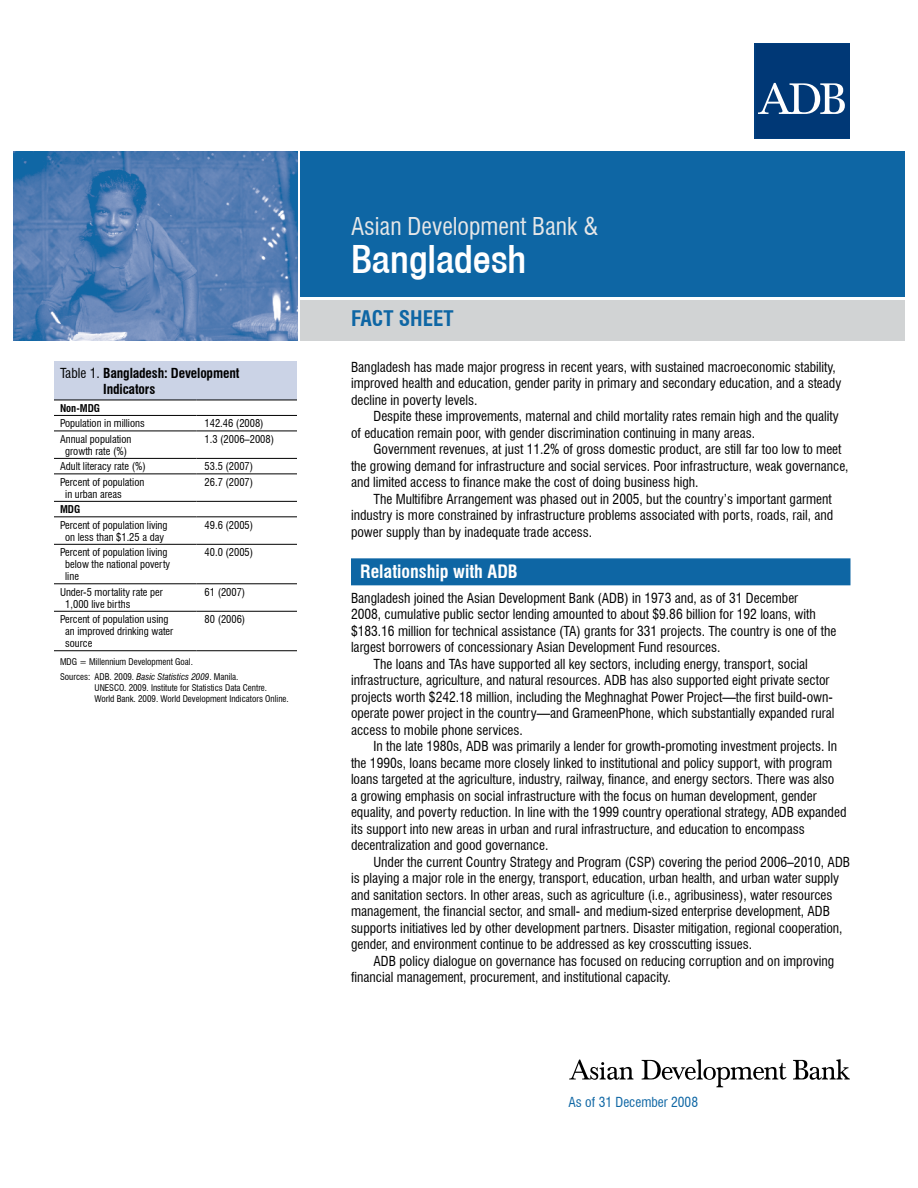
<style>
.page{position:relative;width:918px;height:1188px;background:#fff}
.page>*{position:absolute;margin:0;border:0;box-sizing:border-box;transform-origin:0 0}
.t1{font:500 condensed 39px "Helvetica 67";color:#fff}
.t2{font:condensed 24px "Swiss 721 BT";color:#e6e7e8}
.t3{font:700 condensed 21px "Swiss 721 BT";color:#0e66a4}
.t4{font:700 condensed 18px "Swiss 721 BT";color:#fff}
.t5{font:condensed 13.5px/16.5px "Swiss 721 BT";color:#000}
.t6{font:700 condensed 13.5px/16.2px "Swiss 721 BT";letter-spacing:-.01em;color:#000}
.t7{font:condensed 13.5px "Swiss 721 BT";color:#0e66a4}
.t8{font:condensed 10.5px/12px "Swiss 721 BT";color:#000}
.t9{font:700 condensed 10.5px "Swiss 721 BT";color:#000}
.t10{font:condensed 9px/15.3px "Swiss 721 BT";color:#000}
.s1{font-weight:400}
.s2{font-style:italic}
</style>
<div class="page">
<svg style="left:569px;top:1059px;width:281px;height:28px"></svg>
<div style="left:754px;top:43px;width:96px;height:96px;background:#003d7d"></div>
<div style="left:756px;top:44px;width:93px;height:93px;background:#003876"></div>
<svg style="left:758px;top:83px;width:87px;height:31px"></svg>
<div style="left:300px;top:300px;width:604px;height:40px;background:#d1d3d4"></div>
<div style="left:300px;top:152px;width:604px;height:145px;background:#0e66a4"></div>
<img style="left:14px;top:152px;width:283px;height:188px">
<div style="left:351px;top:558px;width:499px;height:27px;background:#0e66a4"></div>
<div style="left:54px;top:362px;width:243px;height:38px;background:#cbd3e6"></div>
<hr style="left:54px;top:400px;width:142px;height:1px;background:#000">
<hr style="left:196px;top:400px;width:101px;height:1px;background:#000">
<hr style="left:54px;top:415px;width:142px;height:1px;background:#000">
<hr style="left:196px;top:415px;width:101px;height:1px;background:#000">
<hr style="left:54px;top:501px;width:142px;height:1px;background:#000">
<hr style="left:196px;top:501px;width:101px;height:1px;background:#000">
<hr style="left:54px;top:516px;width:142px;height:1px;background:#000">
<hr style="left:196px;top:516px;width:101px;height:1px;background:#000">
<hr style="left:54px;top:650px;width:142px;height:1px;background:#000">
<hr style="left:196px;top:650px;width:101px;height:1px;background:#000">
<hr style="left:54px;top:431px;width:142px;height:1px;background:#000">
<hr style="left:196px;top:431px;width:101px;height:1px;background:#000">
<hr style="left:54px;top:458px;width:142px;height:1px;background:#000">
<hr style="left:196px;top:458px;width:101px;height:1px;background:#000">
<hr style="left:54px;top:474px;width:142px;height:1px;background:#000">
<hr style="left:196px;top:474px;width:101px;height:1px;background:#000">
<hr style="left:54px;top:544px;width:142px;height:1px;background:#000">
<hr style="left:196px;top:544px;width:101px;height:1px;background:#000">
<hr style="left:54px;top:584px;width:142px;height:1px;background:#000">
<hr style="left:196px;top:584px;width:101px;height:1px;background:#000">
<hr style="left:54px;top:611px;width:142px;height:1px;background:#000">
<hr style="left:196px;top:611px;width:101px;height:1px;background:#000">
<p class="t6" style="left:103px;top:365px;width:138px;text-indent:-43px"><span class="s1">Table 1.</span> Bangladesh: Development<br>Indicators</p>
<p class="t9" style="left:60px;top:402px;width:42px">Non-MDG</p>
<p class="t8" style="left:60px;top:417px;width:86px">Population in millions</p>
<p class="t8" style="left:205px;top:417px;width:60px">142.46 (2008)</p>
<p class="t8" style="left:60px;top:433px;width:73px;text-align:center">Annual population growth rate (%)</p>
<p class="t8" style="left:205px;top:433px;width:71px">1.3 (2006–2008)</p>
<p class="t8" style="left:60px;top:460px;width:87px">Adult literacy rate (%)</p>
<p class="t8" style="left:205px;top:460px;width:50px">53.5 (2007)</p>
<p class="t8" style="left:65px;top:476px;width:81px;text-indent:-5px">Percent of population in urban areas</p>
<p class="t8" style="left:205px;top:476px;width:50px">26.7 (2007)</p>
<p class="t9" style="left:60px;top:503px;width:22px">MDG</p>
<p class="t8" style="left:60px;top:519px;width:109px;text-align:center">Percent of population living on less than $1.25 a day</p>
<p class="t8" style="left:205px;top:519px;width:50px">49.6 (2005)</p>
<p class="t8" style="left:65px;top:546px;width:107px;text-indent:-5px">Percent of population living below the national poverty line</p>
<p class="t8" style="left:205px;top:546px;width:50px">40.0 (2005)</p>
<p class="t8" style="left:65px;top:586px;width:99px;text-indent:-5px">Under-5 mortality rate per<br>1,000 live births</p>
<p class="t8" style="left:205px;top:586px;width:42px">61 (2007)</p>
<p class="t8" style="left:65px;top:613px;width:110px;text-indent:-5px">Percent of population using an improved drinking water source</p>
<p class="t8" style="left:205px;top:613px;width:42px">80 (2006)</p>
<p class="t10" style="left:60px;top:654px;width:180px">MDG = Millennium Development Goal.<br>Sources: ADB. 2009. <span class="s2">Basic Statistics 2009</span>. Manila.</p>
<p class="t10" style="left:94px;top:682px;width:196px;line-height:10.8px">UNESCO. 2009. Institute for Statistics Data Centre.<br>World Bank. 2009. World Development Indicators Online.</p>
<h2 class="t2" style="left:351px;top:212px;width:249px">Asian Development Bank &amp;</h2>
<h1 class="t1" style="left:351px;top:236px;width:177px">Bangladesh</h1>
<h3 class="t3" style="left:351px;top:306px;width:104px">FACT SHEET</h3>
<p class="t5" style="left:351px;top:359px;width:492px">Bangladesh has made major progress in recent years, with sustained macroeconomic stability, improved health and education, gender parity in primary and secondary education, and a steady decline in poverty levels.</p>
<p class="t5" style="left:351px;top:408px;width:489px;text-indent:22px">Despite these improvements, maternal and child mortality rates remain high and the quality of education remain poor, with gender discrimination continuing in many areas.</p>
<p class="t5" style="left:351px;top:441px;width:499px;text-indent:22px">Government revenues, at just 11.2% of gross domestic product, are still far too low to meet the growing demand for infrastructure and social services. Poor infrastructure, weak governance, and limited access to finance make the cost of doing business high.</p>
<p class="t5" style="left:351px;top:491px;width:484px;text-align:justify;text-indent:22px">The Multifibre Arrangement was phased out in 2005, but the country’s important garment industry is more constrained by infrastructure problems associated with ports, roads, rail, and power supply than by inadequate trade access.</p>
<h3 class="t4" style="left:360px;top:561px;width:159px">Relationship with ADB</h3>
<p class="t5" style="left:351px;top:589px;width:449px">Bangladesh joined the Asian Development Bank (ADB) in 1973 and, as of 31 December</p>
<p class="t5" style="left:351px;top:606px;width:466px">2008, cumulative public sector lending amounted to about $9.86 billion for 192 loans, with</p>
<p class="t5" style="left:351px;top:622px;width:487px">$183.16 million for technical assistance (TA) grants for 331 projects. The country is one of the</p>
<p class="t5" style="left:351px;top:639px;width:371px">largest borrowers of concessionary Asian Development Fund resources.</p>
<p class="t5" style="left:374px;top:655px;width:436px">The loans and TAs have supported all key sectors, including energy, transport, social</p>
<p class="t5" style="left:351px;top:672px;width:480px">infrastructure, agriculture, and natural resources. ADB has also supported eight private sector</p>
<p class="t5" style="left:351px;top:688px;width:484px">projects worth $242.18 million, including the Meghnaghat Power Project—the first build-own-</p>
<p class="t5" style="left:351px;top:705px;width:485px">operate power project in the country—and GrameenPhone, which substantially expanded rural</p>
<p class="t5" style="left:351px;top:721px;width:173px">access to mobile phone services.</p>
<p class="t5" style="left:374px;top:738px;width:465px">In the late 1980s, ADB was primarily a lender for growth-promoting investment projects. In</p>
<p class="t5" style="left:351px;top:754px;width:483px">the 1990s, loans became more closely linked to institutional and policy support, with program</p>
<p class="t5" style="left:351px;top:771px;width:485px">loans targeted at the agriculture, industry, railway, finance, and energy sectors. There was also</p>
<p class="t5" style="left:351px;top:787px;width:467px">a growing emphasis on social infrastructure with the focus on human development, gender</p>
<p class="t5" style="left:351px;top:804px;width:497px">equality, and poverty reduction. In line with the 1999 country operational strategy, ADB expanded</p>
<p class="t5" style="left:351px;top:820px;width:455px">its support into new areas in urban and rural infrastructure, and education to encompass</p>
<p class="t5" style="left:351px;top:837px;width:199px">decentralization and good governance.</p>
<p class="t5" style="left:374px;top:853px;width:478px">Under the current Country Strategy and Program (CSP) covering the period 2006–2010, ADB</p>
<p class="t5" style="left:351px;top:870px;width:490px">is playing a major role in the energy, transport, education, urban health, and urban water supply</p>
<p class="t5" style="left:351px;top:886px;width:483px">and sanitation sectors. In other areas, such as agriculture (i.e., agribusiness), water resources</p>
<p class="t5" style="left:351px;top:903px;width:481px">management, the financial sector, and small- and medium-sized enterprise development, ADB</p>
<p class="t5" style="left:351px;top:919px;width:493px">supports initiatives led by other development partners. Disaster mitigation, regional cooperation,</p>
<p class="t5" style="left:351px;top:936px;width:403px">gender, and environment continue to be addressed as key crosscutting issues.</p>
<p class="t5" style="left:374px;top:952px;width:462px">ADB policy dialogue on governance has focused on reducing corruption and on improving</p>
<p class="t5" style="left:351px;top:969px;width:321px">financial management, procurement, and institutional capacity.</p>
<p class="t7" style="left:568px;top:1094px;width:131px">As of 31 December 2008</p>
</div>
